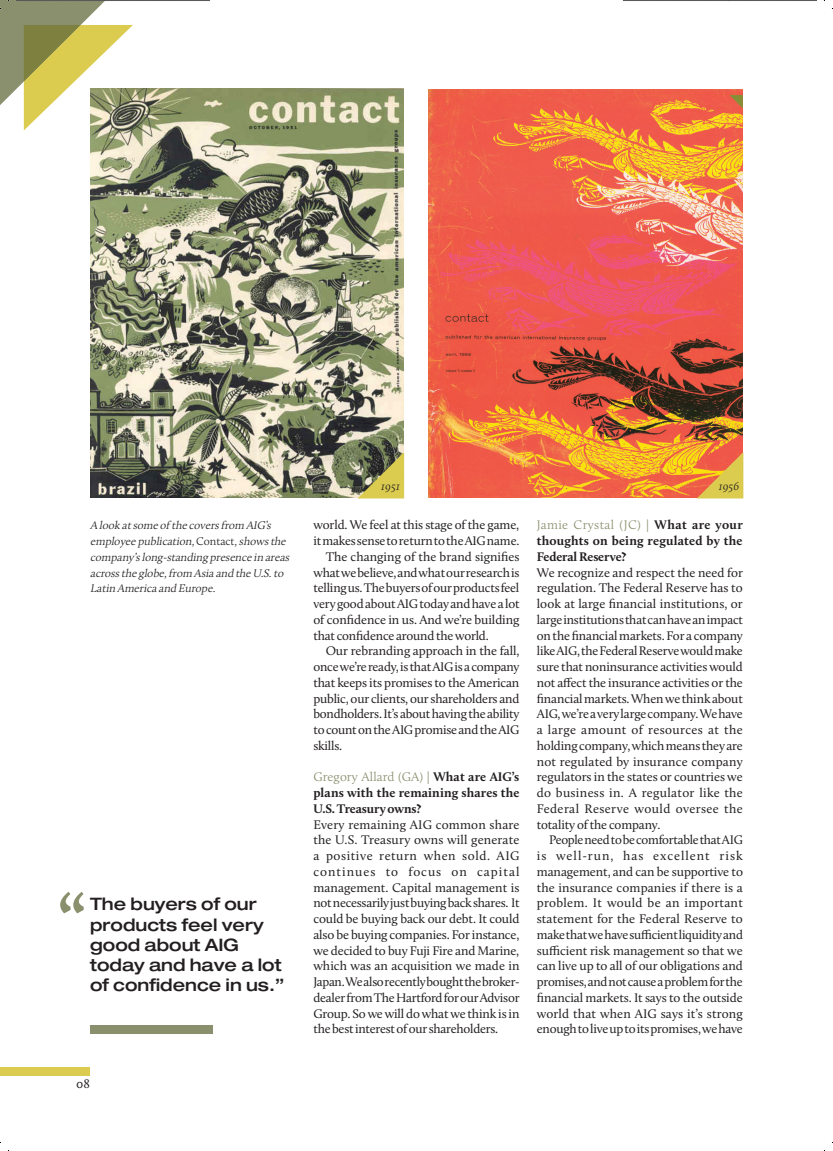
<style>
.page{position:relative;width:833px;height:1151px;background:#fff}
.page>*{position:absolute;margin:0;border:0;box-sizing:border-box;transform-origin:0 0}
.t1{font:700 68.75px "Calluna";color:#8a906e}
.t2{font:500 expanded 17.12px/20px "Helvetica Neue";color:#231f20}
.t3{font:12.88px/15.8px "Calluna";letter-spacing:-.015em;color:#231f20;text-align:justify}
.t4{font:700 12.88px/15.8px "Calluna";letter-spacing:.005em;color:#231f20;text-align:justify}
.t5{font:italic 300 11.5px/15.8px "Calluna";color:#231f20}
.s1{font-style:normal}
.s2{font-weight:300;color:#8a906e}
</style>
<div class="page">
<img style="left:90px;top:89px;width:313px;height:409px">
<img style="left:428px;top:90px;width:314px;height:408px">
<svg style="left:729px;top:95px;width:13px;height:13px"></svg>
<div style="left:0;top:1067px;width:90px;height:8px;background:#dbcc4f"></div>
<div style="left:90px;top:1025px;width:122px;height:8px;background:#8a906e"></div>
<svg style="left:358px;top:453px;width:45px;height:45px;background:#99934d"></svg>
<svg style="left:697px;top:453px;width:45px;height:45px;background:#e59c46"></svg>
<svg style="left:0;top:0;width:210px;height:130px"></svg>
<svg style="left:623px;top:0;width:193px;height:1px"></svg>
<p class="t5" style="left:90px;top:518px;width:203px">A look atsome of the coversfrom AIG’s employee publication,<span class="s1">C o n t a c t</span> ,showsthe company ’slong-standing presence in areas acrossthe globe,from Asia and the U.S.to Latin America and Europe.</p>
<h1 class="t1" style="left:58px;top:877px;width:29px">“</h1>
<h2 class="t2" style="left:90px;top:894px;width:196px">The buyers of our products feel very good about AIG today and have a lot of confidence in us.”</h2>
<p class="t3" style="left:76px;top:1076px;width:15px">08</p>
<p class="t5" style="left:380px;top:479px;width:23px">1951</p>
<p class="t5" style="left:717px;top:479px;width:25px">1956</p>
<p class="t3" style="left:313px;top:517px;width:207px">world. We feel at this stage of the game,</p>
<p class="t3" style="left:313px;top:533px;width:207px">it makes sense to return to the AIG name.</p>
<p class="t3" style="left:325px;top:549px;width:195px">The changing of the brand signifies</p>
<p class="t3" style="left:313px;top:564px;width:207px">what we believe, and what our research is</p>
<p class="t3" style="left:313px;top:580px;width:207px">telling us. The buyers of our products feel</p>
<p class="t3" style="left:313px;top:596px;width:207px">very good about AIG today and have a lot</p>
<p class="t3" style="left:313px;top:612px;width:207px">of confidence in us. And we’re building</p>
<p class="t3" style="left:313px;top:627px;width:177px">that confidence around the world.</p>
<p class="t3" style="left:325px;top:643px;width:195px">Our rebranding approach in the fall,</p>
<p class="t3" style="left:313px;top:659px;width:207px">once we’re ready, is that AIG is a company</p>
<p class="t3" style="left:313px;top:675px;width:207px">that keeps its promises to the American</p>
<p class="t3" style="left:313px;top:690px;width:207px">public, our clients, our shareholders and</p>
<p class="t3" style="left:313px;top:706px;width:207px">bondholders. It’s about having the ability</p>
<p class="t3" style="left:313px;top:722px;width:207px">to count on the AIG promise and the AIG</p>
<p class="t3" style="left:313px;top:738px;width:30px">skills.</p>
<p class="t4" style="left:313px;top:769px;width:207px"><span class="s2">Gregory Allard (GA) |</span> What are AIG’s plans with the remaining shares the U.S. Treasury owns?</p>
<p class="t3" style="left:313px;top:816px;width:207px">Every remaining AIG common share the U.S. Treasury owns will generate a positive return when sold. AIG continues to focus on capital management. Capital management is not necessarily just buying back shares. It could be buying back our debt. It could also be buying companies. For instance, we decided to buy Fuji Fire and Marine, which was an acquisition we made in Japan. We also recently bought the broker&shy;dealer from The Hartford for our Advisor Group. So we will do what we think is in the best interest of our shareholders.</p>
<p class="t4" style="left:536px;top:517px;width:207px"><span class="s2">Jamie Crystal (JC) |</span> What are your thoughts on being regulated by the Federal Reserve?</p>
<p class="t3" style="left:536px;top:564px;width:208px">We recognize and respect the need for regulation. The Federal Reserve has to look at large financial institutions, or large institutions that can have an impact on the financial markets. For a company like AIG, the Federal Reserve would make sure that noninsurance activities would not affect the insurance activities or the financial markets. When we think about AIG, we’re a very large company. We have a large amount of resources at the holding company, which means they are not regulated by insurance company regulators in the states or countries we do business in. A regulator like the Federal Reserve would oversee the totality of the company.</p>
<p class="t3" style="left:536px;top:832px;width:207px;text-indent:12px">People need to be comfortable that AIG is well-run, has excellent risk management, and can be supportive to the insurance companies if there is a problem. It would be an important statement for the Federal Reserve to make that we have sufficient liquidity and sufficient risk management so that we can live up to all of our obligations and promises, and not cause a problem for the financial markets. It says to the outside world that when AIG says it’s strong enough to live up to its promises, we have</p>
</div>
